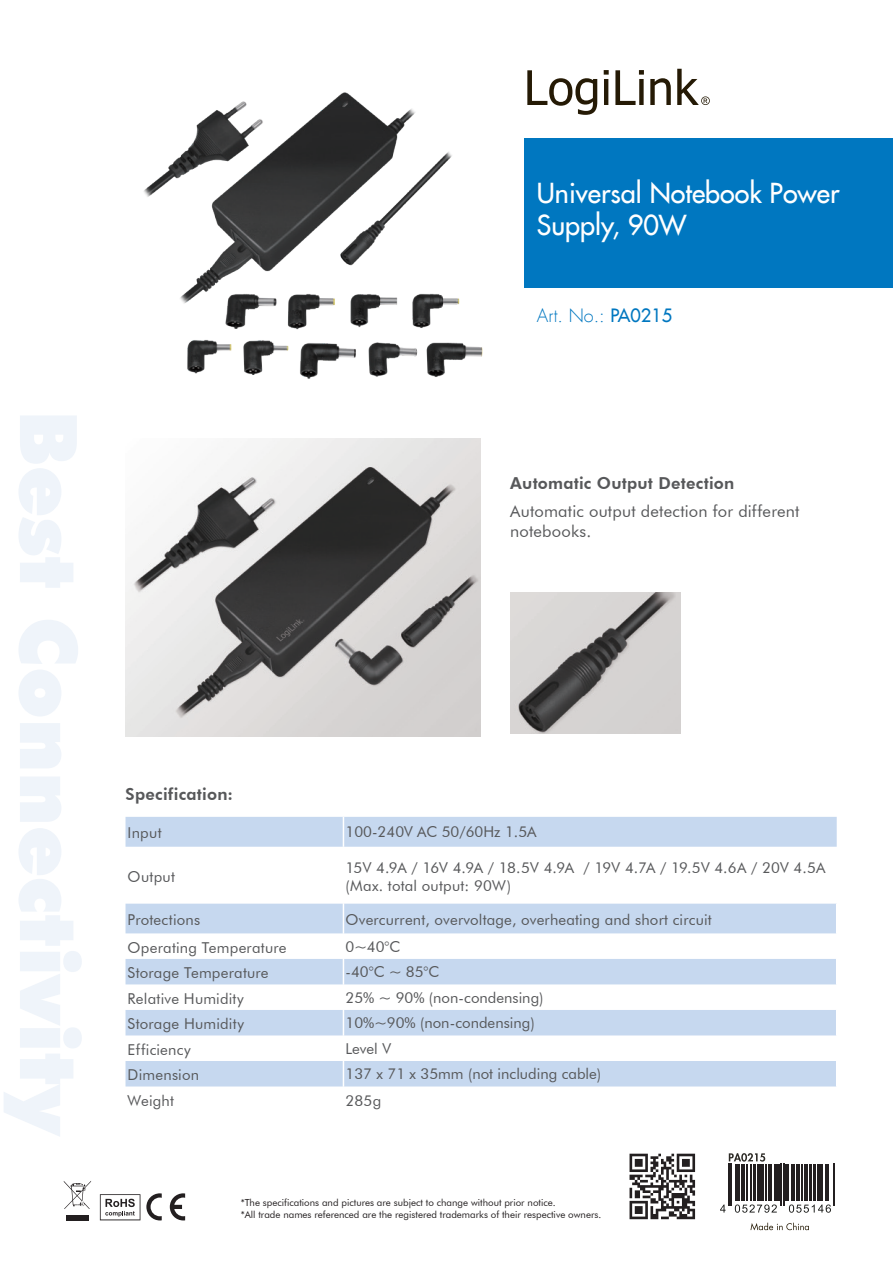
<style>
.page{position:relative;width:893px;height:1263px;background:#fff}
.page>*{position:absolute;margin:0;border:0;box-sizing:border-box;transform-origin:0 0}
.Produktname{font:27px "Futura LT";color:#fff}
.t1{font:300 18px "Futura LT";color:#0077c0}
.Fließtext{font:16.5px "Futura BT";letter-spacing:.01em;color:#57585a}
.subline{font:800 16.5px "Futura BT";letter-spacing:.015em;color:#57585a}
.Text_Tabelle{font:15px/18px "Futura BT";color:#57585a}
.Tabelle_Auszeichnung{font:15px "Futura BT";letter-spacing:.015em;color:#57585a}
.t2{font:9.75px/11.7px "Futura BT";color:#231f20}
.s1{font-weight:400}
</style>
<div class="page">
<svg style="left:527px;top:69px;width:183px;height:46px"></svg>
<svg style="left:100px;top:1194px;width:40px;height:26px"></svg>
<svg style="left:64px;top:1181px;width:27px;height:28px"></svg>
<div style="left:66px;top:1215px;width:23px;height:5px;background:#231f20"></div>
<svg style="left:146px;top:1193px;width:16px;height:27px"></svg>
<svg style="left:170px;top:1193px;width:15px;height:27px"></svg>
<div style="left:524px;top:138px;width:369px;height:150px;background:#0077c0"></div>
<svg style="left:126px;top:817px;width:711px;height:269px"></svg>
<hr style="left:343px;top:817px;width:1px;height:30px;background:#fff">
<hr style="left:343px;top:847px;width:1px;height:57px;background:#fff">
<svg style="left:343px;top:904px;width:1px;height:182px"></svg>
<svg style="left:836px;top:904px;width:1px;height:182px"></svg>
<img style="left:144px;top:92px;width:339px;height:287px">
<svg style="left:750px;top:1223px;width:59px;height:7px"></svg>
<div style="left:626px;top:1150px;width:72px;height:72px;background:linear-gradient(to right,#fff,#fff)"></div>
<svg style="left:629px;top:1154px;width:66px;height:65px"></svg>
<svg style="left:729px;top:1153px;width:36px;height:8px"></svg>
<svg style="left:720px;top:1204px;width:6px;height:8px"></svg>
<svg style="left:735px;top:1204px;width:42px;height:9px"></svg>
<svg style="left:789px;top:1204px;width:42px;height:9px"></svg>
<hr style="left:728px;top:1164px;width:1px;height:42px;background:#231f20">
<hr style="left:731px;top:1164px;width:1px;height:42px;background:#231f20">
<hr style="left:735px;top:1164px;width:2px;height:37px;background:#231f20">
<hr style="left:739px;top:1164px;width:1px;height:37px;background:#231f20">
<hr style="left:741px;top:1164px;width:3px;height:37px;background:#231f20">
<hr style="left:747px;top:1164px;width:1px;height:37px;background:#231f20">
<hr style="left:750px;top:1164px;width:1px;height:37px;background:#231f20">
<hr style="left:753px;top:1164px;width:3px;height:37px;background:#231f20">
<hr style="left:757px;top:1164px;width:3px;height:37px;background:#231f20">
<hr style="left:761px;top:1164px;width:3px;height:37px;background:#231f20">
<hr style="left:766px;top:1164px;width:1px;height:37px;background:#231f20">
<hr style="left:768px;top:1164px;width:3px;height:37px;background:#231f20">
<hr style="left:774px;top:1164px;width:2px;height:37px;background:#231f20">
<hr style="left:777px;top:1164px;width:2px;height:37px;background:#231f20">
<hr style="left:781px;top:1164px;width:1px;height:42px;background:#231f20">
<hr style="left:783px;top:1164px;width:1px;height:42px;background:#231f20">
<hr style="left:785px;top:1164px;width:4px;height:37px;background:#231f20">
<hr style="left:791px;top:1164px;width:1px;height:37px;background:#231f20">
<hr style="left:793px;top:1164px;width:1px;height:37px;background:#231f20">
<hr style="left:797px;top:1164px;width:3px;height:37px;background:#231f20">
<hr style="left:801px;top:1164px;width:1px;height:37px;background:#231f20">
<hr style="left:805px;top:1164px;width:3px;height:37px;background:#231f20">
<hr style="left:809px;top:1164px;width:2px;height:37px;background:#231f20">
<hr style="left:814px;top:1164px;width:2px;height:37px;background:#231f20">
<hr style="left:817px;top:1164px;width:1px;height:37px;background:#231f20">
<hr style="left:819px;top:1164px;width:4px;height:37px;background:#231f20">
<hr style="left:825px;top:1164px;width:1px;height:37px;background:#231f20">
<hr style="left:827px;top:1164px;width:1px;height:37px;background:#231f20">
<hr style="left:833px;top:1164px;width:1px;height:42px;background:#231f20">
<img style="left:125px;top:438px;width:355px;height:299px">
<img style="left:510px;top:592px;width:171px;height:142px">
<p class="Produktname" style="left:537px;top:175px;width:304px">Universal Notebook Power</p>
<p class="Produktname" style="left:537px;top:207px;width:151px">Supply, 90W</p>
<p class="t1" style="left:537px;top:305px;width:137px">Art. No.: <span class="s1">PA0215</span></p>
<p class="subline" style="left:510px;top:474px;width:226px">Automatic Output Detection</p>
<p class="Fließtext" style="left:510px;top:501px;width:291px">Automatic output detection for different</p>
<p class="Fließtext" style="left:510px;top:521px;width:83px">notebooks.</p>
<p class="subline" style="left:126px;top:784px;width:109px">Specification:</p>
<p class="Tabelle_Auszeichnung" style="left:128px;top:824px;width:35px">Input</p>
<p class="Text_Tabelle" style="left:346px;top:823px;width:192px">100-240V AC 50/60Hz 1.5A</p>
<p class="Tabelle_Auszeichnung" style="left:128px;top:867px;width:49px">Output</p>
<p class="Text_Tabelle" style="left:346px;top:858px;width:482px">15V 4.9A / 16V 4.9A / 18.5V 4.9A / 19V 4.7A / 19.5V 4.6A / 20V 4.5A (Max. total output: 90W)</p>
<p class="Tabelle_Auszeichnung" style="left:128px;top:910px;width:74px">Protections</p>
<p class="Text_Tabelle" style="left:346px;top:910px;width:368px">Overcurrent, overvoltage, overheating and short circuit</p>
<p class="Tabelle_Auszeichnung" style="left:128px;top:938px;width:160px">Operating Temperature</p>
<p class="Text_Tabelle" style="left:346px;top:937px;width:56px">0~40°C</p>
<p class="Tabelle_Auszeichnung" style="left:128px;top:964px;width:143px">Storage Temperature</p>
<p class="Text_Tabelle" style="left:346px;top:962px;width:95px">-40°C ~ 85°C</p>
<p class="Tabelle_Auszeichnung" style="left:128px;top:989px;width:118px">Relative Humidity</p>
<p class="Text_Tabelle" style="left:346px;top:988px;width:199px">25% ~ 90% (non-condensing)</p>
<p class="Tabelle_Auszeichnung" style="left:128px;top:1015px;width:118px">Storage Humidity</p>
<p class="Text_Tabelle" style="left:346px;top:1014px;width:191px">10%~90% (non-condensing)</p>
<p class="Tabelle_Auszeichnung" style="left:128px;top:1040px;width:65px">Efficiency</p>
<p class="Text_Tabelle" style="left:346px;top:1039px;width:47px">Level V</p>
<p class="Tabelle_Auszeichnung" style="left:128px;top:1066px;width:73px">Dimension</p>
<p class="Text_Tabelle" style="left:346px;top:1065px;width:257px">137 x 71 x 35mm (not including cable)</p>
<p class="Tabelle_Auszeichnung" style="left:128px;top:1091px;width:48px">Weight</p>
<p class="Text_Tabelle" style="left:346px;top:1091px;width:37px">285g</p>
<p class="t2" style="left:241px;top:1196px;width:362px">*The specifications and pictures are subject to change without prior notice.<br>*All trade names referenced are the registered trademarks of their respective owners.</p>
</div>
